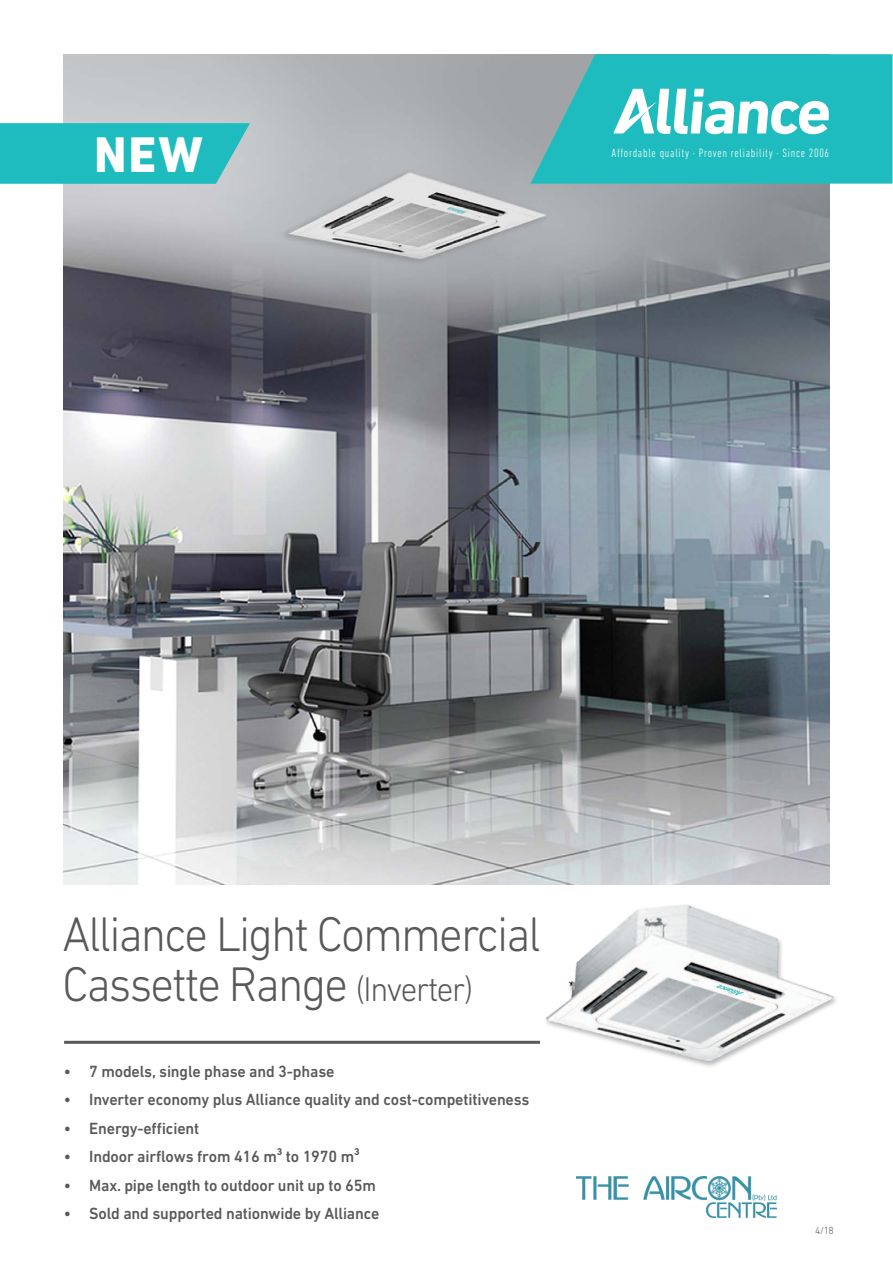
<style>
.page{position:relative;width:893px;height:1263px;background:#fff}
.page>*{position:absolute;margin:0;border:0;box-sizing:border-box;transform-origin:0 0}
.t1{font:800 51px "DIN Next LT Pro";color:#fff;scale:.96 1}
.t2{font:300 49.5px/49.5px "DIN Next LT Pro";letter-spacing:-.04em;color:#58595b;scale:.95 1}
.t3{font:500 16.5px "DIN Next LT Pro";letter-spacing:-.01em;color:#58595b}
.t4{font:300 condensed 12.3px "DIN Next LT Pro";letter-spacing:.06em;color:#fff}
.t5{font:300 10.5px "DIN Next LT Pro";color:#58595b;scale:.95 1}
.s1{font-size:34.95px}
</style>
<div class="page">
<img style="left:64px;top:54px;width:765px;height:830px">
<svg style="left:530px;top:54px;width:362px;height:130px;background:#2db9bb"></svg>
<svg style="left:613px;top:89px;width:216px;height:45px"></svg>
<hr style="left:64px;top:1041px;width:476px;height:3px;background:#58595b">
<svg style="left:0;top:123px;width:250px;height:61px;background:#2abdbf"></svg>
<img style="left:546px;top:904px;width:290px;height:163px">
<img style="left:576px;top:1177px;width:201px;height:40px">
<h1 class="t1" style="left:94px;top:125px;width:115px">NEW</h1>
<p class="t4" style="left:612px;top:146px;width:219px">Affordable quality · Proven reliability · Since 2006</p>
<h2 class="t2" style="left:63px;top:909px;width:505px">Alliance Light Commercial<br>Cassette Range <span class="s1">(Inverter)</span></h2>
<p class="t3" style="left:64px;top:1061px;width:272px">• 7 models, single phase and 3-phase</p>
<p class="t3" style="left:64px;top:1090px;width:467px">• Inverter economy plus Alliance quality and cost-competitiveness</p>
<p class="t3" style="left:64px;top:1118px;width:137px">• Energy-efficient</p>
<p class="t3" style="left:64px;top:1147px;width:297px">• Indoor airflows from 416 m³ to 1970 m³</p>
<p class="t3" style="left:64px;top:1175px;width:314px">• Max. pipe length to outdoor unit up to 65m</p>
<p class="t3" style="left:64px;top:1204px;width:317px">• Sold and supported nationwide by Alliance</p>
<p class="t5" style="left:815px;top:1224px;width:21px">4/18</p>
</div>
